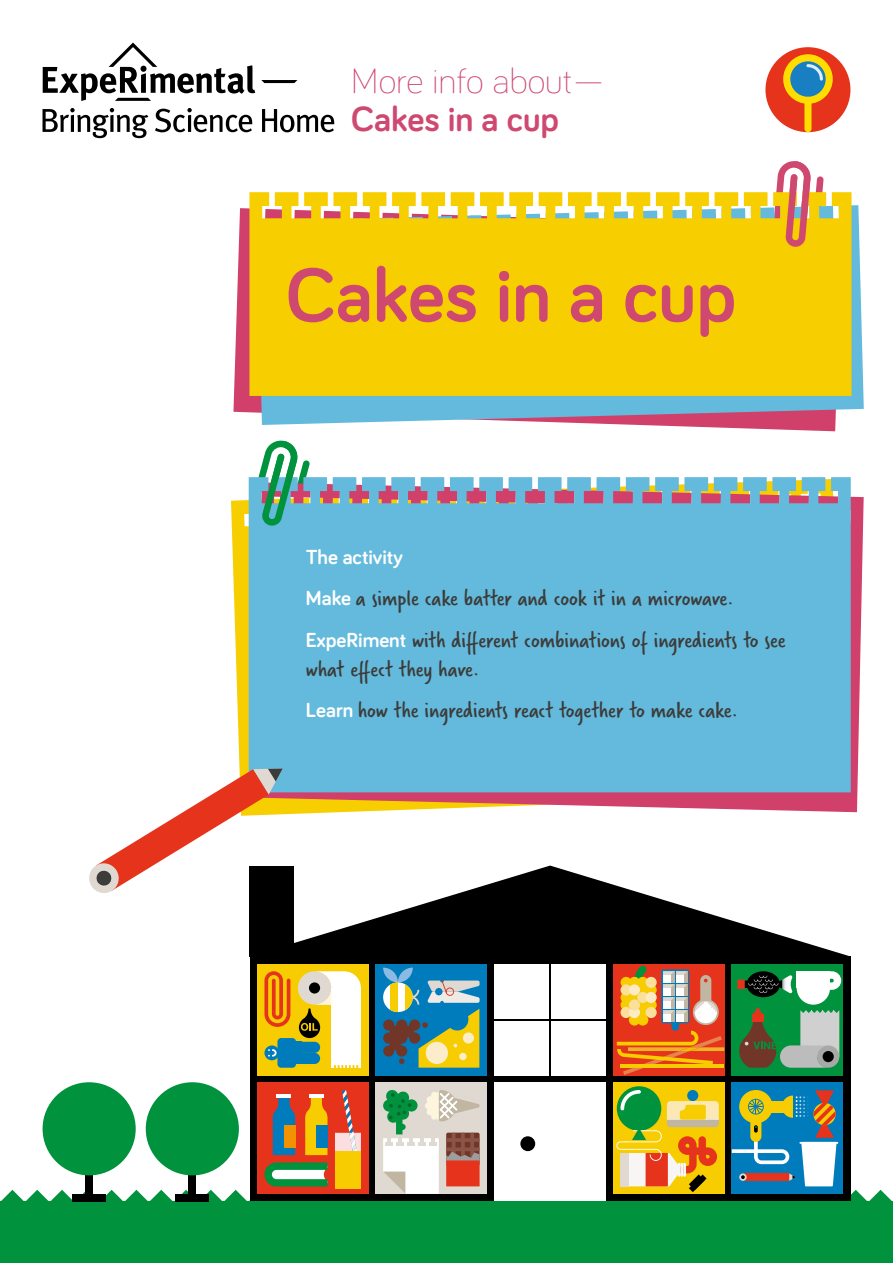
<style>
.page{position:relative;width:893px;height:1263px;background:#fff}
.page>*{position:absolute;margin:0;border:0;box-sizing:border-box;transform-origin:0 0}
.t1{font:700 78px "Bariol";color:#cf4870}
.t2{font:300 36px "Bariol";color:#cf4870}
.t3{font:700 36px "Bariol";color:#cf4870}
.t4{font:24px/41.5px "Verveine";color:#3c3c3b}
.t5{font:700 21px "Bariol";color:#fff}
.s1{font-family:"Bariol";font-weight:700;font-size:21px;color:#fff}
</style>
<div class="page">
<div style="left:765px;top:47px;width:85px;height:85px;background:#e6331c;border-radius:50%"></div>
<div style="left:804px;top:97px;width:7px;height:35px;background:#fd0;border-radius:4px"></div>
<svg style="left:783px;top:54px;width:50px;height:50px"></svg>
<svg style="left:233px;top:208px;width:603px;height:223px"></svg>
<svg style="left:256px;top:205px;width:608px;height:220px;background:#87accb"></svg>
<div style="left:249px;top:192px;width:602px;height:204px;background:#f7ce00"></div>
<div style="left:0;top:1190px;width:893px;height:73px;background:#00923d"></div>
<svg style="left:261px;top:80px;width:36px;height:3px"></svg>
<svg style="left:43px;top:108px;width:105px;height:30px"></svg>
<svg style="left:155px;top:108px;width:97px;height:24px"></svg>
<svg style="left:262px;top:109px;width:72px;height:23px"></svg>
<svg style="left:43px;top:43px;width:212px;height:58px"></svg>
<svg style="left:771px;top:161px;width:53px;height:100px"></svg>
<div style="left:189px;top:1166px;width:7px;height:33px;background:#000"></div>
<div style="left:176px;top:1194px;width:33px;height:7px;background:#000"></div>
<div style="left:146px;top:1082px;width:93px;height:93px;background:#00923d;border-radius:50%"></div>
<div style="left:85px;top:1166px;width:8px;height:33px;background:#000"></div>
<div style="left:72px;top:1194px;width:34px;height:7px;background:#000"></div>
<div style="left:43px;top:1082px;width:93px;height:93px;background:#00923d;border-radius:50%"></div>
<svg style="left:231px;top:500px;width:113px;height:315px;fill:#f7ce00"></svg>
<svg style="left:283px;top:496px;width:581px;height:316px;fill:#d0406a"></svg>
<svg style="left:249px;top:477px;width:602px;height:315px;background:#6db4d3"></svg>
<div style="left:297px;top:539px;width:504px;height:222px;background:#64badc"></div>
<svg style="left:246px;top:440px;width:64px;height:101px"></svg>
<svg style="left:89px;top:768px;width:194px;height:127px"></svg>
<div style="left:250px;top:956px;width:600px;height:245px;background:#000"></div>
<svg style="left:250px;top:865px;width:599px;height:91px;fill:#000"></svg>
<div style="left:257px;top:964px;width:111px;height:111px;background:#f7cc00"></div>
<div style="left:732px;top:1082px;width:111px;height:112px;background:#007bbb"></div>
<div style="left:732px;top:964px;width:111px;height:111px;background:#00923d"></div>
<div style="left:376px;top:964px;width:111px;height:111px;background:#007bbb"></div>
<div style="left:494px;top:964px;width:112px;height:111px;background:#fff"></div>
<div style="left:376px;top:1082px;width:111px;height:112px;background:#dfd9d1"></div>
<div style="left:613px;top:964px;width:111px;height:111px;background:#e6331c"></div>
<div style="left:613px;top:1082px;width:111px;height:112px;background:#f7cc00"></div>
<div style="left:494px;top:1082px;width:112px;height:119px;background:#fff"></div>
<hr style="left:494px;top:1018px;width:112px;height:2px;background:#000">
<hr style="left:549px;top:964px;width:2px;height:111px;background:#000">
<svg style="left:693px;top:999px;width:26px;height:26px"></svg>
<div style="left:520px;top:1136px;width:15px;height:15px;background:#000;border-radius:50%"></div>
<hr style="left:799px;top:1142px;width:39px;height:2px;background:#fff">
<svg style="left:634px;top:965px;width:13px;height:29px"></svg>
<div style="left:620px;top:977px;width:12px;height:11px;background:#f7cc00;border-radius:50%"></div>
<div style="left:629px;top:977px;width:11px;height:11px;background:#f7cc00;border-radius:50%"></div>
<div style="left:637px;top:977px;width:11px;height:11px;background:#f7cc00;border-radius:50%"></div>
<div style="left:637px;top:984px;width:11px;height:11px;background:#f7cc00;border-radius:50%"></div>
<div style="left:646px;top:984px;width:11px;height:11px;background:#f7cc00;border-radius:50%"></div>
<svg style="left:620px;top:992px;width:12px;height:11px"></svg>
<svg style="left:629px;top:992px;width:11px;height:11px"></svg>
<div style="left:620px;top:999px;width:12px;height:11px;background:#f7cc00;border-radius:50%"></div>
<div style="left:637px;top:999px;width:11px;height:11px;background:#f7cc00;border-radius:50%"></div>
<div style="left:646px;top:999px;width:11px;height:11px;background:#f7cc00;border-radius:50%"></div>
<div style="left:637px;top:1007px;width:11px;height:11px;background:#f7cc00;border-radius:50%"></div>
<div style="left:629px;top:1014px;width:11px;height:11px;background:#f7cc00;border-radius:50%"></div>
<div style="left:637px;top:1014px;width:11px;height:11px;background:#f7cc00;border-radius:50%"></div>
<div style="left:646px;top:977px;width:11px;height:11px;background:#fae09a;border-radius:50%"></div>
<div style="left:620px;top:984px;width:12px;height:11px;background:#fae09a;border-radius:50%"></div>
<div style="left:637px;top:992px;width:11px;height:11px;background:#fae09a;border-radius:50%"></div>
<div style="left:620px;top:1007px;width:12px;height:11px;background:#fae09a;border-radius:50%"></div>
<div style="left:646px;top:1007px;width:11px;height:11px;background:#fae09a;border-radius:50%"></div>
<div style="left:629px;top:1007px;width:11px;height:11px;background:#fcebc3;border-radius:50%"></div>
<div style="left:629px;top:984px;width:11px;height:11px;background:#fcebc3;border-radius:50%"></div>
<div style="left:646px;top:992px;width:11px;height:11px;background:#fcebc3;border-radius:50%"></div>
<div style="left:629px;top:999px;width:11px;height:11px;background:#fae09a;border-radius:50%"></div>
<svg style="left:617px;top:1031px;width:107px;height:44px"></svg>
<div style="left:747px;top:971px;width:33px;height:26px;background:#000;border-radius:50%"></div>
<div style="left:797px;top:971px;width:33px;height:34px;background:#fff;border-radius:50%"></div>
<div style="left:797px;top:971px;width:33px;height:17px;background:#fff"></div>
<div style="left:671px;top:1019px;width:8px;height:12px;background:#007bbb;border-radius:4px"></div>
<div style="left:700px;top:975px;width:11px;height:33px;background:#c1b6a2;border-radius:6px"></div>
<svg style="left:704px;top:979px;width:4px;height:3px"></svg>
<div style="left:695px;top:1001px;width:22px;height:22px;background:#dfd9d1;border-radius:50%"></div>
<div style="left:667px;top:1120px;width:52px;height:7px;background:#c1b6a2;border-radius:4px"></div>
<hr style="left:667px;top:1120px;width:52px;height:3px;background:#c1b6a2">
<div style="left:687px;top:1090px;width:11px;height:11px;background:#007bbb;border-radius:50%"></div>
<svg style="left:264px;top:971px;width:97px;height:97px"></svg>
<svg style="left:732px;top:1090px;width:105px;height:96px"></svg>
<svg style="left:383px;top:967px;width:97px;height:101px"></svg>
<div style="left:617px;top:1086px;width:44px;height:45px;background:#00923d;border-radius:50%"></div>
<svg style="left:620px;top:1090px;width:21px;height:20px"></svg>
<svg style="left:616px;top:1128px;width:101px;height:64px"></svg>
<svg style="left:737px;top:975px;width:55px;height:18px"></svg>
<svg style="left:830px;top:971px;width:11px;height:19px"></svg>
<svg style="left:739px;top:1008px;width:100px;height:60px"></svg>
<svg style="left:661px;top:969px;width:28px;height:54px"></svg>
<div style="left:676px;top:1014px;width:8px;height:7px;background:#fff"></div>
<svg style="left:695px;top:1002px;width:22px;height:21px"></svg>
<svg style="left:383px;top:1090px;width:97px;height:104px"></svg>
<svg style="left:667px;top:1101px;width:52px;height:19px"></svg>
<div style="left:257px;top:1083px;width:111px;height:111px;background:#e6331c"></div>
<svg style="left:335px;top:1090px;width:26px;height:61px"></svg>
<svg style="left:305px;top:1097px;width:23px;height:58px"></svg>
<hr style="left:309px;top:1094px;width:15px;height:3px;background:#fff">
<div style="left:335px;top:1151px;width:26px;height:37px;background:#f7cc00"></div>
<svg style="left:264px;top:1162px;width:63px;height:24px;background:#62ac77"></svg>
<div style="left:316px;top:1125px;width:12px;height:22px;background:#007bbb"></div>
<svg style="left:273px;top:1097px;width:22px;height:58px"></svg>
<hr style="left:276px;top:1094px;width:15px;height:3px;background:#fff">
<div style="left:284px;top:1125px;width:11px;height:22px;background:#f39200"></div>
<h2 class="t2" style="left:351px;top:56px;width:256px">More info about—</h2>
<h2 class="t3" style="left:351px;top:95px;width:209px">Cakes in a cup</h2>
<h1 class="t1" style="left:286px;top:242px;width:452px">Cakes in a cup</h1>
<p class="t5" style="left:306px;top:542px;width:98px">The activity</p>
<p class="t4" style="left:306px;top:577px;width:481px"><span class="s1">Make</span> a simple cake batter and cook it in a microwave.<br><span class="s1">ExpeRiment</span> with different combinations of ingredients to see</p>
<p class="t4" style="left:306px;top:648px;width:434px">what effect they have.<br><span class="s1">Learn</span> how the ingredients react together to make cake.</p>
</div>
